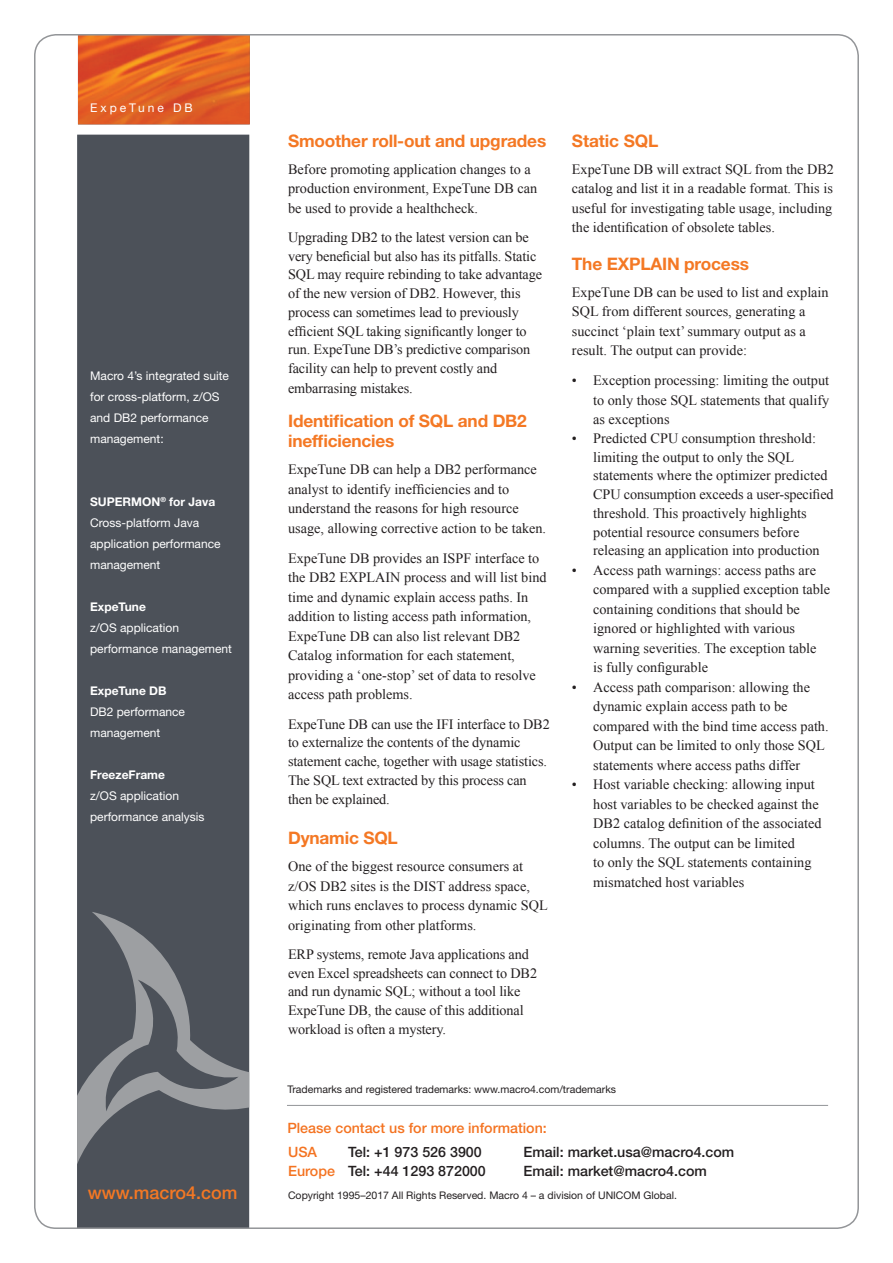
<style>
.page{position:relative;width:893px;height:1263px;background:#fff}
.page>*{position:absolute;margin:0;border:0;box-sizing:border-box;transform-origin:0 0}
.t1{font:500 18px "Helvetica Neue LT Std";color:#f47824}
.t2{font:700 17.25px/20.2px "Helvetica Neue LT Std";letter-spacing:-.01em;color:#f47824}
.t3{font:14.25px/19.5px "Times New Roman";color:#231f20}
.t4{font:500 14.25px "Helvetica Neue";color:#231f20}
.t5{font:500 14.25px "Helvetica Neue";color:#f47321}
.t6{font:12px/21px "Helvetica Neue LT Std";color:#fff}
.t7{font:700 12px "Helvetica Neue LT Std";color:#fff}
.t8{font:12px "Helvetica Neue LT Std";letter-spacing:.25em;color:#fff}
.t9{font:10.5px "Helvetica Neue";color:#231f20}
.s1{color:#f47321}
</style>
<div class="page">
<div style="left:77px;top:135px;width:172px;height:1093px;background:#4c5159"></div>
<svg style="left:77px;top:912px;width:172px;height:252px"></svg>
<svg style="left:105px;top:980px;width:134px;height:131px"></svg>
<hr style="left:287px;top:1105px;width:541px;height:1px;background:#939598">
<img style="left:78px;top:37px;width:172px;height:87px">
<p class="t8" style="left:90px;top:100px;width:104px">ExpeTune DB</p>
<p class="t6" style="left:90px;top:365px;width:140px">Macro 4’s integrated suite for cross-platform, z/OS</p>
<p class="t6" style="left:90px;top:407px;width:120px">and DB2 performance</p>
<p class="t6" style="left:90px;top:428px;width:75px">management:</p>
<p class="t7" style="left:90px;top:494px;width:127px">SUPERMON<sup>®</sup> for Java</p>
<p class="t6" style="left:90px;top:512px;width:111px">Cross-platform Java</p>
<p class="t6" style="left:90px;top:533px;width:132px">application performance</p>
<p class="t6" style="left:90px;top:554px;width:72px">management</p>
<p class="t7" style="left:90px;top:599px;width:57px">ExpeTune</p>
<p class="t6" style="left:90px;top:617px;width:90px">z/OS application</p>
<p class="t6" style="left:90px;top:638px;width:143px">performance management</p>
<p class="t7" style="left:90px;top:683px;width:78px">ExpeTune DB</p>
<p class="t6" style="left:90px;top:701px;width:96px">DB2 performance</p>
<p class="t6" style="left:90px;top:722px;width:72px">management</p>
<p class="t7" style="left:90px;top:767px;width:76px">FreezeFrame</p>
<p class="t6" style="left:90px;top:785px;width:90px">z/OS application</p>
<p class="t6" style="left:90px;top:806px;width:116px">performance analysis</p>
<p class="t1" style="left:88px;top:1182px;width:151px">www.macro4.com</p>
<p class="t2" style="left:288px;top:130px;width:260px">Smoother roll-out and upgrades</p>
<p class="t3" style="left:288px;top:159px;width:251px">Before promoting application changes to a production environment, ExpeTune DB can be used to provide a healthcheck.</p>
<p class="t3" style="left:288px;top:227px;width:255px;line-height:18.9px">Upgrading DB2 to the latest version can be very beneficial but also has its pitfalls. Static SQL may require rebinding to take advantage of the new version of DB2. However, this process can sometimes lead to previously efficient SQL taking significantly longer to run. ExpeTune DB’s predictive comparison facility can help to prevent costly and embarrasing mistakes.</p>
<p class="t2" style="left:288px;top:410px;width:240px">Identification of SQL and DB2 inefficiencies</p>
<p class="t3" style="left:288px;top:460px;width:260px">ExpeTune DB can help a DB2 performance analyst to identify inefficiencies and to understand the reasons for high resource usage, allowing corrective action to be taken.</p>
<p class="t3" style="left:288px;top:548px;width:260px">ExpeTune DB provides an ISPF interface to the DB2 EXPLAIN process and will list bind time and dynamic explain access paths. In addition to listing access path information, ExpeTune DB can also list relevant DB2<br>Catalog information for each statement, providing a ‘one-stop’ set of data to resolve access path problems.</p>
<p class="t3" style="left:288px;top:714px;width:263px;line-height:18.9px">ExpeTune DB can use the IFI interface to DB2 to externalize the contents of the dynamic statement cache, together with usage statistics.<br>The SQL text extracted by this process can then be explained.</p>
<p class="t2" style="left:288px;top:827px;width:111px">Dynamic SQL</p>
<p class="t3" style="left:288px;top:856px;width:261px">One of the biggest resource consumers at z/OS DB2 sites is the DIST address space, which runs enclaves to process dynamic SQL originating from other platforms.</p>
<p class="t3" style="left:288px;top:944px;width:251px;line-height:18.8px">ERP systems, remote Java applications and even Excel spreadsheets can connect to DB2 and run dynamic SQL; without a tool like ExpeTune DB, the cause of this additional workload is often a mystery.</p>
<p class="t2" style="left:572px;top:130px;width:88px">Static SQL</p>
<p class="t3" style="left:572px;top:159px;width:264px;text-align:justify">ExpeTune DB will extract SQL from the DB2 catalog and list it in a readable format. This is useful for investigating table usage, including the identification of obsolete tables.</p>
<p class="t2" style="left:572px;top:253px;width:179px">The EXPLAIN process</p>
<p class="t3" style="left:572px;top:282px;width:258px">ExpeTune DB can be used to list and explain SQL from different sources, generating a succinct ‘plain text’ summary output as a result. The output can provide:</p>
<p class="t3" style="left:572px;top:370px;width:259px">• Exception processing: limiting the output</p>
<p class="t3" style="left:593px;top:390px;width:238px">to only those SQL statements that qualify</p>
<p class="t3" style="left:593px;top:409px;width:78px">as exceptions</p>
<p class="t3" style="left:572px;top:428px;width:246px">• Predicted CPU consumption threshold:</p>
<p class="t3" style="left:593px;top:447px;width:203px">limiting the output to only the SQL</p>
<p class="t3" style="left:593px;top:466px;width:236px">statements where the optimizer predicted</p>
<p class="t3" style="left:593px;top:484px;width:242px">CPU consumption exceeds a user-specified</p>
<p class="t3" style="left:593px;top:503px;width:228px;line-height:18.8px">threshold. This proactively highlights potential resource consumers before releasing an application into production</p>
<p class="t3" style="left:593px;top:560px;width:239px;text-indent:-21px">• Access path warnings: access paths are compared with a supplied exception table containing conditions that should be ignored or highlighted with various warning severities. The exception table<br>is fully configurable</p>
<p class="t3" style="left:572px;top:677px;width:240px">• Access path comparison: allowing the</p>
<p class="t3" style="left:593px;top:697px;width:196px">dynamic explain access path to be</p>
<p class="t3" style="left:593px;top:716px;width:237px">compared with the bind time access path.</p>
<p class="t3" style="left:593px;top:736px;width:233px">Output can be limited to only those SQL</p>
<p class="t3" style="left:593px;top:755px;width:209px">statements where access paths differ</p>
<p class="t3" style="left:572px;top:775px;width:244px">• Host variable checking: allowing input</p>
<p class="t3" style="left:593px;top:794px;width:227px">host variables to be checked against the</p>
<p class="t3" style="left:593px;top:814px;width:230px">DB2 catalog definition of the associated</p>
<p class="t3" style="left:593px;top:833px;width:203px">columns. The output can be limited</p>
<p class="t3" style="left:593px;top:853px;width:220px">to only the SQL statements containing</p>
<p class="t3" style="left:593px;top:872px;width:153px">mismatched host variables</p>
<p class="t9" style="left:287px;top:1083px;width:330px">Trademarks and registered trademarks: www.macro4.com/trademarks</p>
<p class="t5" style="left:287px;top:1119px;width:261px">Please contact us for more information:</p>
<p class="t5" style="left:288px;top:1143px;width:31px">USA</p>
<p class="t4" style="left:348px;top:1143px;width:135px">Tel: +1 973 526 3900</p>
<p class="t4" style="left:524px;top:1143px;width:212px">Email: market.usa@macro4.com</p>
<p class="t4" style="left:288px;top:1163px;width:199px"><span class="s1">Europe</span> Tel: +44 1293 872000</p>
<p class="t4" style="left:524px;top:1163px;width:185px">Email: market@macro4.com</p>
<p class="t9" style="left:288px;top:1189px;width:390px">Copyright 1995–2017 All Rights Reserved. Macro 4 – a division of UNICOM Global.</p>
</div>
